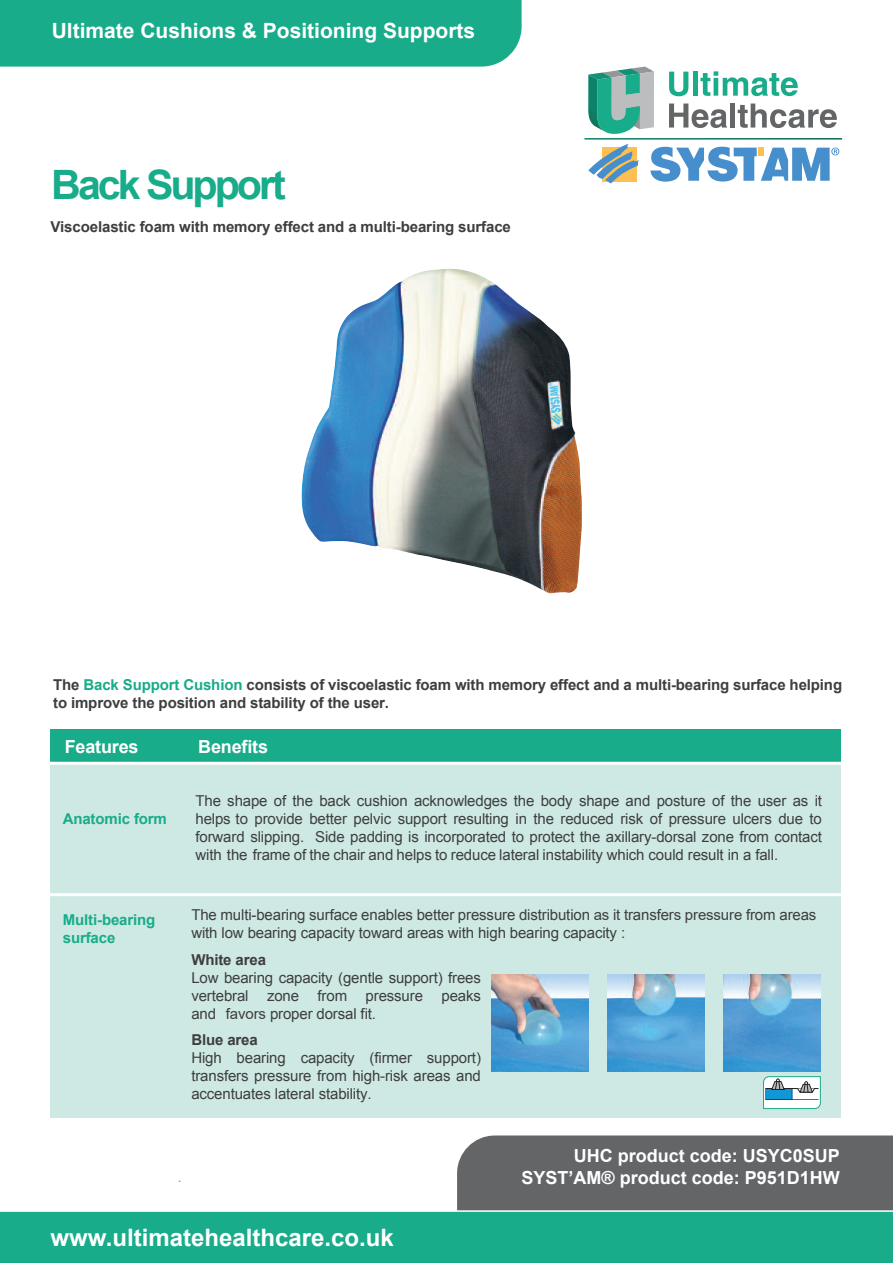
<style>
.page{position:relative;width:893px;height:1263px;background:#fff}
.page>*{position:absolute;margin:0;border:0;box-sizing:border-box;transform-origin:0 0}
.t1{font:700 40.5px "Arial";letter-spacing:-.075em;color:#18ac8a}
.t2{font:700 24px "Arial";color:#fff}
.t3{font:700 21px "Arial";color:#fff}
.t4{font:700 18px/21.6px "Arial";color:#fff;text-align:right}
.t5{font:15px/18px "Arial";letter-spacing:-.01em;color:#3e3e3f;text-align:justify}
.t6{font:700 15px/18px "Arial";letter-spacing:-.01em;color:#3e3e3f}
.t7{font:700 15px/18px "Arial";letter-spacing:-.01em;color:#18ac8a}
.t8{font:13.5px "Arial";color:#8b8c8d}
.s1{color:#18ac8a}
</style>
<div class="page">
<div style="left:457px;top:1135px;width:436px;height:75px;background:#636567"></div>
<div style="left:0;top:1210px;width:893px;height:53px;background:#18ac8a"></div>
<svg style="left:588px;top:67px;width:66px;height:67px;background:#74b6a8"></svg>
<svg style="left:669px;top:72px;width:19px;height:24px"></svg>
<div style="left:693px;top:72px;width:5px;height:24px;background:#18ac8a"></div>
<svg style="left:700px;top:71px;width:98px;height:25px"></svg>
<svg style="left:669px;top:104px;width:58px;height:24px"></svg>
<div style="left:730px;top:104px;width:5px;height:24px;background:#636567"></div>
<svg style="left:738px;top:104px;width:99px;height:24px"></svg>
<div style="left:0;top:0;width:522px;height:67px;background:#18ac8a"></div>
<svg style="left:588px;top:144px;width:51px;height:39px"></svg>
<svg style="left:650px;top:147px;width:189px;height:35px"></svg>
<img style="left:302px;top:269px;width:280px;height:324px">
<div style="left:51px;top:729px;width:790px;height:389px;background:#cee9e3"></div>
<div style="left:51px;top:729px;width:790px;height:34px;background:#18ac8a"></div>
<hr style="left:31px;top:762px;width:815px;height:3px;background:#fff">
<img style="left:492px;top:974px;width:97px;height:97px">
<img style="left:607px;top:974px;width:98px;height:97px">
<img style="left:723px;top:974px;width:97px;height:97px">
<hr style="left:21px;top:893px;width:855px;height:3px;background:#fff">
<svg style="left:763px;top:1076px;width:58px;height:33px;background:#b2d3d9"></svg>
<hr style="left:766px;top:1099px;width:52px;height:1px;background:#231f20">
<h3 class="t3" style="left:52px;top:16px;width:425px">Ultimate Cushions &amp; Positioning Supports</h3>
<h1 class="t1" style="left:51px;top:158px;width:236px">Back Support</h1>
<p class="t6" style="left:50px;top:218px;width:462px">Viscoelastic foam with memory effect and a multi-bearing surface</p>
<p class="t6" style="left:53px;top:676px;width:790px">The <span class="s1">Back Support Cushion</span> consists of viscoelastic foam with memory effect and a multi-bearing surface helping to improve the position and stability of the user.</p>
<p class="t4" style="left:65px;top:736px;width:75px">Features</p>
<p class="t4" style="left:198px;top:736px;width:71px">Benefits</p>
<p class="t7" style="left:63px;top:810px;width:106px">Anatomic form</p>
<p class="t5" style="left:195px;top:792px;width:628px">The shape of the back cushion acknowledges the body shape and posture of the user as it helps to provide better pelvic support resulting in the reduced risk of pressure ulcers due to forward slipping. Side padding is incorporated to protect the axillary-dorsal zone from contact with the frame of the chair and helps to reduce lateral instability which could result in a fall.</p>
<p class="t7" style="left:63px;top:911px;width:94px">Multi-bearing surface</p>
<p class="t5" style="left:191px;top:906px;width:627px">The multi-bearing surface enables better pressure distribution as it transfers pressure from areas with low bearing capacity toward areas with high bearing capacity :</p>
<p class="t6" style="left:191px;top:952px;width:76px">White area</p>
<p class="t5" style="left:191px;top:969px;width:291px">Low bearing capacity (gentle support) frees vertebral zone from pressure peaks and favors proper dorsal fit.</p>
<p class="t6" style="left:191px;top:1031px;width:68px">Blue area</p>
<p class="t5" style="left:191px;top:1048px;width:291px">High bearing capacity (firmer support) transfers pressure from high-risk areas and accentuates lateral stability.</p>
<p class="t8" style="left:178px;top:1168px;width:5px">.</p>
<h2 class="t2" style="left:51px;top:1222px;width:345px">www.ultimatehealthcare.co.uk</h2>
<p class="t4" style="left:522px;top:1146px;width:320px">UHC product code: USYC0SUP<br>SYST’AM® product code: P951D1HW</p>
</div>
